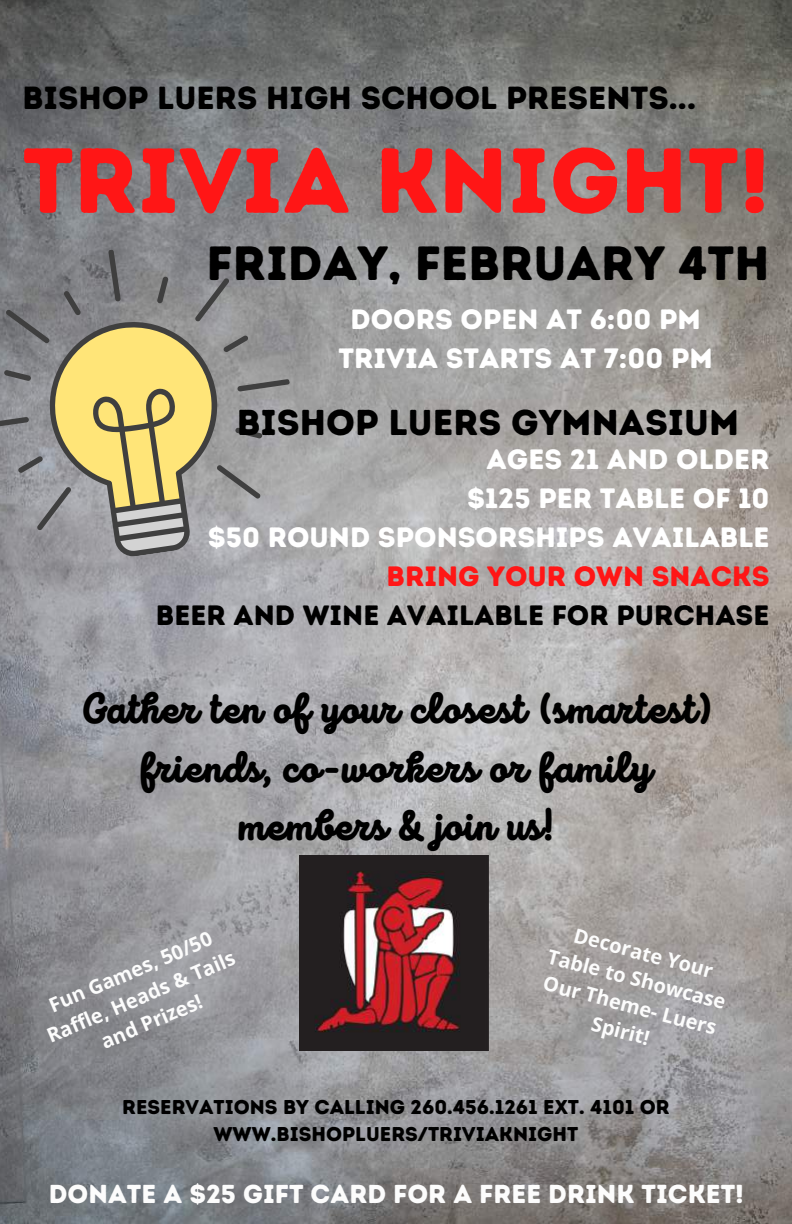
<style>
.page{position:relative;width:792px;height:1224px;background:#fff}
.page>*{position:absolute;margin:0;border:0;box-sizing:border-box;transform-origin:0 0}
.t1{font:92px "Intro Rust Base";color:#ff1616}
.t2{font:48px "Intro Rust Base";color:#000}
.t3{font:900 42px/58.4px "Intro Script";color:#000;text-align:center}
.t4{font:36px "Intro Rust Base";color:#000}
.t5{font:32px "Intro Rust Base";color:#000}
.t6{font:28px/39px "Intro Rust Base";color:#fff;text-align:center}
.t7{font:28px "Intro Rust Base";color:#000}
.t8{font:28px "Intro Rust Base";color:#ff1616}
.t9{font:26px "Intro Rust Base";color:#fcfcfc}
.t10{font:700 20px/27px "Open Sans";color:#fcfcfc;text-align:center}
.t11{font:20px/27px "Intro Rust Base";color:#000;text-align:center}
</style>
<div class="page">
<img style="left:0;top:0;width:792px;height:1224px">
<svg style="left:0;top:227px;width:311px;height:349px;background:#a09c8c"></svg>
<img style="left:300px;top:856px;width:189px;height:195px">
<p class="t5" style="left:22px;top:79px;width:675px">BISHOP LUERS HIGH SCHOOL PRESENTS...</p>
<h1 class="t1" style="left:22px;top:125px;width:749px">TRIVIA KNIGHT!</h1>
<h2 class="t2" style="left:207px;top:234px;width:564px">FRIDAY, FEBRUARY 4TH</h2>
<p class="t6" style="left:339px;top:300px;width:376px">DOORS OPEN AT 6:00 PM<br>TRIVIA STARTS AT 7:00 PM</p>
<p class="t4" style="left:237px;top:401px;width:504px">BISHOP LUERS GYMNASIUM</p>
<p class="t6" style="left:208px;top:440px;width:563px;text-align:right">AGES 21 AND OLDER<br>$125 PER TABLE OF 10<br>$50 ROUND SPONSORSHIPS AVAILABLE</p>
<p class="t8" style="left:387px;top:560px;width:384px">BRING YOUR OWN SNACKS</p>
<p class="t7" style="left:156px;top:599px;width:615px">BEER AND WINE AVAILABLE FOR PURCHASE</p>
<h3 class="t3" style="left:80px;top:684px;width:633px">Gather ten of your closest (smartest) friends, co-workers or family members &amp; join us!</h3>
<p class="t10" style="left:32px;top:998px;width:204px;rotate:-23deg">Fun Games, 50/50<br>Raffle, Heads &amp; Tails and Prizes!</p>
<p class="t10" style="left:559px;top:916px;width:185px;rotate:15deg">Decorate Your<br>Table to Showcase<br>Our Theme- Luers<br>Spirit!</p>
<p class="t11" style="left:122px;top:1093px;width:549px">RESERVATIONS BY CALLING 260.456.1261 EXT. 4101 OR<br>WWW.BISHOPLUERS/TRIVIAKNIGHT</p>
<p class="t9" style="left:49px;top:1178px;width:697px">DONATE A $25 GIFT CARD FOR A FREE DRINK TICKET!</p>
</div>
